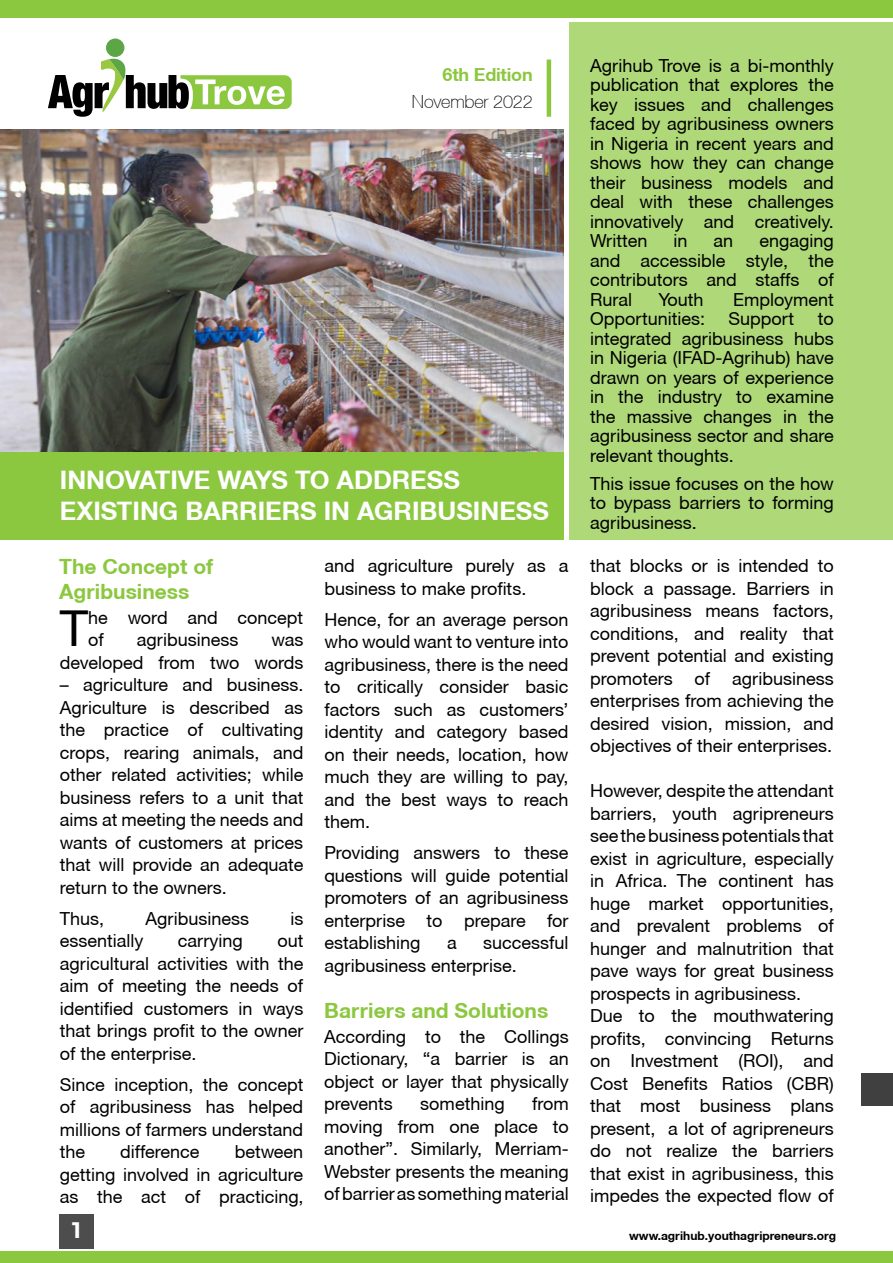
<style>
.page{position:relative;width:893px;height:1263px;background:#fff}
.page>*{position:absolute;margin:0;border:0;box-sizing:border-box;transform-origin:0 0}
.t1{font:49.5px "Helvetica Neue CE";color:#000}
.t2{font:700 25.5px/30.6px "Helvetica Neue CE";color:#fff}
.t3{font:700 22.5px "Montserrat";color:#fff}
.t4{font:700 21px/25.2px "Helvetica Neue CE";color:#8cc740}
.t5{font:18px/22.5px "Helvetica Neue CE";color:#000;text-align:justify}
.t6{font:100 18px "Helvetica Neue CE";letter-spacing:-.01em;color:#000}
.t7{font:700 18px "Helvetica Neue CE";letter-spacing:-.01em;color:#8cc740}
.t8{font:700 12px "Helvetica Neue CE";color:#000}
</style>
<div class="page">
<div style="left:0;top:0;width:893px;height:18px;background:#8cc740"></div>
<div style="left:0;top:1251px;width:893px;height:12px;background:#8cc740"></div>
<div style="left:60px;top:1214px;width:34px;height:34px;background:#4d4d4d"></div>
<div style="left:106px;top:39px;width:18px;height:18px;background:#5ca645;border-radius:50%"></div>
<svg style="left:48px;top:58px;width:244px;height:59px"></svg>
<div style="left:569px;top:22px;width:324px;height:518px;background:#afd879"></div>
<img style="left:0;top:130px;width:564px;height:323px">
<div style="left:0;top:453px;width:564px;height:87px;background:#8cc740"></div>
<div style="left:861px;top:1073px;width:32px;height:33px;background:#404040"></div>
<hr style="left:547px;top:60px;width:4px;height:57px;background:#8cc740">
<p class="t7" style="left:443px;top:64px;width:92px">6th Edition</p>
<p class="t6" style="left:412px;top:91px;width:122px">November 2022</p>
<h2 class="t2" style="left:60px;top:465px;width:491px">INNOVATIVE WAYS TO ADDRESS<br>EXISTING BARRIERS IN AGRIBUSINESS</h2>
<p class="t5" style="left:325px;top:554px;width:245px">and agriculture purely as a business to make profits.</p>
<p class="t5" style="left:325px;top:608px;width:245px">Hence, for an average person who would want to venture into agribusiness, there is the need to critically consider basic factors such as customers’ identity and category based on their needs, location, how much they are willing to pay, and the best ways to reach them.</p>
<p class="t5" style="left:325px;top:841px;width:245px">Providing answers to these questions will guide potential promoters of an agribusiness enterprise to prepare for establishing</p>
<p class="t4" style="left:59px;top:554px;width:156px">The Concept of<br>Agribusiness</p>
<h1 class="t1" style="left:60px;top:599px;width:30px">T</h1>
<p class="t5" style="left:88px;top:606px;width:217px">he word and concept of</p>
<p class="t5" style="left:137px;top:629px;width:103px">agribusiness</p>
<p class="t5" style="left:60px;top:629px;width:245px;text-align:right">was<br>developed from two words</p>
<p class="t5" style="left:60px;top:674px;width:245px">– agriculture and business.<br>Agriculture is described as the practice of cultivating crops, rearing animals, and other related activities; while business refers to a unit that aims at meeting the needs and wants of customers at prices that will provide an adequate return to the owners.</p>
<p class="t5" style="left:60px;top:907px;width:46px">Thus,</p>
<p class="t5" style="left:145px;top:907px;width:105px">Agribusiness</p>
<p class="t5" style="left:290px;top:907px;width:14px">is</p>
<p class="t5" style="left:60px;top:930px;width:85px">essentially</p>
<p class="t5" style="left:178px;top:930px;width:66px">carrying</p>
<p class="t5" style="left:60px;top:930px;width:245px;text-indent:217px">out agricultural activities with the aim of meeting the needs of identified customers in ways that brings profit to the owner of the enterprise.</p>
<p class="t5" style="left:60px;top:1073px;width:245px">Since inception, the concept of agribusiness has helped millions of farmers understand the</p>
<p class="t5" style="left:325px;top:931px;width:245px;text-indent:158px">successful agribusiness enterprise.</p>
<p class="t5" style="left:447px;top:931px;width:11px">a</p>
<p class="t4" style="left:324px;top:998px;width:226px">Barriers and Solutions</p>
<p class="t5" style="left:324px;top:1025px;width:246px">According to the Collings Dictionary, “a barrier is an object or layer that physically prevents</p>
<p class="t5" style="left:324px;top:1093px;width:246px;text-indent:208px">from moving from one place to another”. Similarly, Merriam-Webster presents the meaning of barrier as something material</p>
<p class="t5" style="left:420px;top:1093px;width:86px">something</p>
<p class="t5" style="left:120px;top:1141px;width:81px">difference</p>
<p class="t5" style="left:60px;top:1141px;width:245px;text-indent:175px">between getting involved in agriculture as the act of practicing,</p>
<p class="t5" style="left:590px;top:56px;width:245px;line-height:19.5px">Agrihub Trove is a bi-monthly publication that explores the key issues and challenges faced by agribusiness owners in Nigeria in recent years and shows how they can change their business models and deal with these challenges innovatively and creatively.<br>Written</p>
<p class="t5" style="left:590px;top:231px;width:245px;line-height:19.5px;text-indent:169px">engaging and accessible style, the contributors and staffs of Rural</p>
<p class="t5" style="left:673px;top:230px;width:16px">in</p>
<p class="t5" style="left:714px;top:230px;width:21px">an</p>
<p class="t5" style="left:658px;top:288px;width:46px">Youth</p>
<p class="t5" style="left:733px;top:288px;width:102px">Employment</p>
<p class="t5" style="left:590px;top:308px;width:117px">Opportunities:</p>
<p class="t5" style="left:729px;top:308px;width:67px">Support</p>
<p class="t5" style="left:590px;top:309px;width:245px;line-height:19.5px;text-indent:228px">to integrated agribusiness hubs in Nigeria (IFAD-Agrihub) have drawn on years of experience in the industry to examine the massive changes in the agribusiness sector and share relevant thoughts.</p>
<p class="t5" style="left:590px;top:474px;width:245px;line-height:19.5px">This issue focuses on the how to bypass barriers to forming agribusiness.</p>
<p class="t5" style="left:590px;top:554px;width:245px">that blocks or is intended to block a passage. Barriers in agribusiness means factors, conditions, and reality that prevent potential and existing promoters of agribusiness enterprises from achieving the desired vision, mission, and objectives of their enterprises.</p>
<p class="t5" style="left:590px;top:779px;width:245px;text-align:left">However, despite the attendant barriers, youth agripreneurs see the business potentials that exist in agriculture, especially in Africa. The continent has huge market opportunities, and prevalent problems of hunger and malnutrition that pave ways for great business prospects in agribusiness.<br>Due to the mouthwatering profits, convincing Returns on Investment (ROI), and<br>Cost Benefits Ratios (CBR) that most business plans present, a lot of agripreneurs do not realize the barriers that exist in agribusiness, this impedes the expected flow of</p>
<p class="t3" style="left:72px;top:1214px;width:10px">1</p>
<p class="t8" style="left:629px;top:1228px;width:209px">www.agrihub.youthagripreneurs.org</p>
</div>
